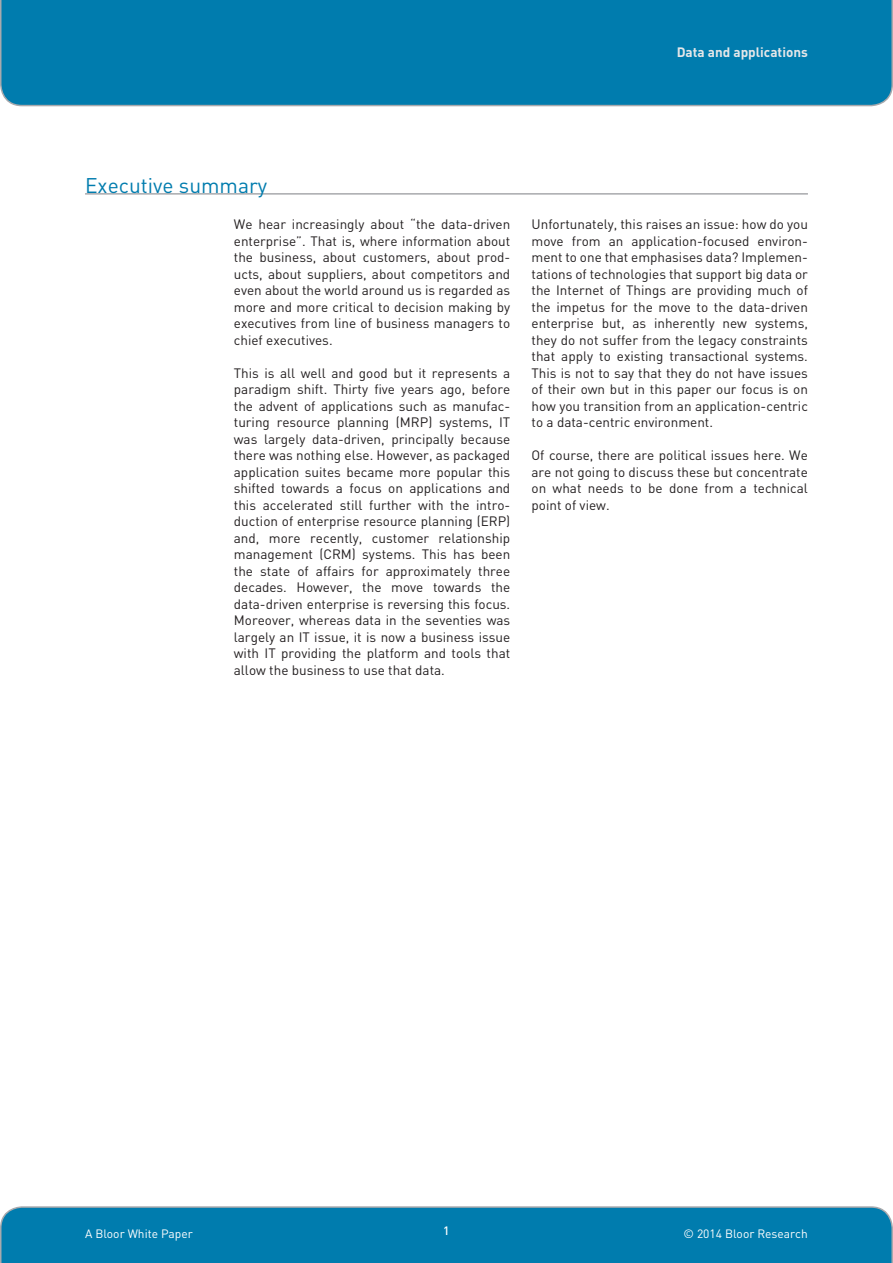
<style>
.page{position:relative;width:893px;height:1263px;background:#fff}
.page>*{position:absolute;margin:0;border:0;box-sizing:border-box;transform-origin:0 0}
.Header_-_Level_1{font:21px "DIN";color:#007cae}
.Body_copy{font:13.5px/16.5px "DIN";color:#231f20;text-align:justify}
.t1{font:700 13.5px "DIN";color:#e6e7e9}
.t2{font:12px "DIN";color:#fff}
.t3{font:500 12px "DIN";color:#fff}
</style>
<div class="page">
<div style="left:0;top:1206px;width:893px;height:57px;background:#007cae"></div>
<div style="left:0;top:0;width:893px;height:106px;background:#007cae"></div>
<hr style="left:85px;top:193px;width:723px;height:2px;background:#a8a9ad">
<p class="t1" style="left:677px;top:45px;width:133px">Data and applications</p>
<p class="Header_-_Level_1" style="left:85px;top:173px;width:184px">Executive summary</p>
<p class="Body_copy" style="left:234px;top:216px;width:278px">We hear increasingly about “the data-driven enterprise”. That is, where information about the business, about customers, about prod&shy;ucts, about suppliers, about competitors and even about the world around us is regarded as more and more critical to decision making by executives from line of business managers to chief executives.</p>
<p class="Body_copy" style="left:234px;top:365px;width:278px">This is all well and good but it represents a paradigm shift. Thirty five years ago, before the advent of applications such as manufac&shy;turing resource planning (MRP) systems, IT was largely data-driven, principally because there was nothing else. However, as packaged application suites became more popular this shifted towards a focus on applications and this accelerated still further with the intro&shy;duction of enterprise resource planning (ERP) and, more recently, customer relationship management (CRM) systems. This has been the state of affairs for approximately three decades. However, the move towards the data-driven enterprise is reversing this focus.<br>Moreover, whereas data in the seventies was largely an IT issue, it is now a business issue with IT providing the platform and tools that allow the business to use that data.</p>
<p class="Body_copy" style="left:531px;top:216px;width:278px">Unfortunately, this raises an issue: how do you move from an application-focused environ&shy;ment to one that emphasises data? Implemen&shy;tations of technologies that support big data or the Internet of Things are providing much of the impetus for the move to the data-driven enterprise but, as inherently new systems, they do not suffer from the legacy constraints that apply to existing transactional systems.<br>This is not to say that they do not have issues of their own but in this paper our focus is on how you transition from an application-centric to a data-centric environment.</p>
<p class="Body_copy" style="left:531px;top:447px;width:278px">Of course, there are political issues here. We are not going to discuss these but concentrate on what needs to be done from a technical point of view.</p>
<p class="t2" style="left:85px;top:1226px;width:109px">A Bloor White Paper</p>
<p class="t3" style="left:443px;top:1224px;width:8px">1</p>
<p class="t2" style="left:683px;top:1226px;width:126px">© 2014 Bloor Research</p>
</div>
